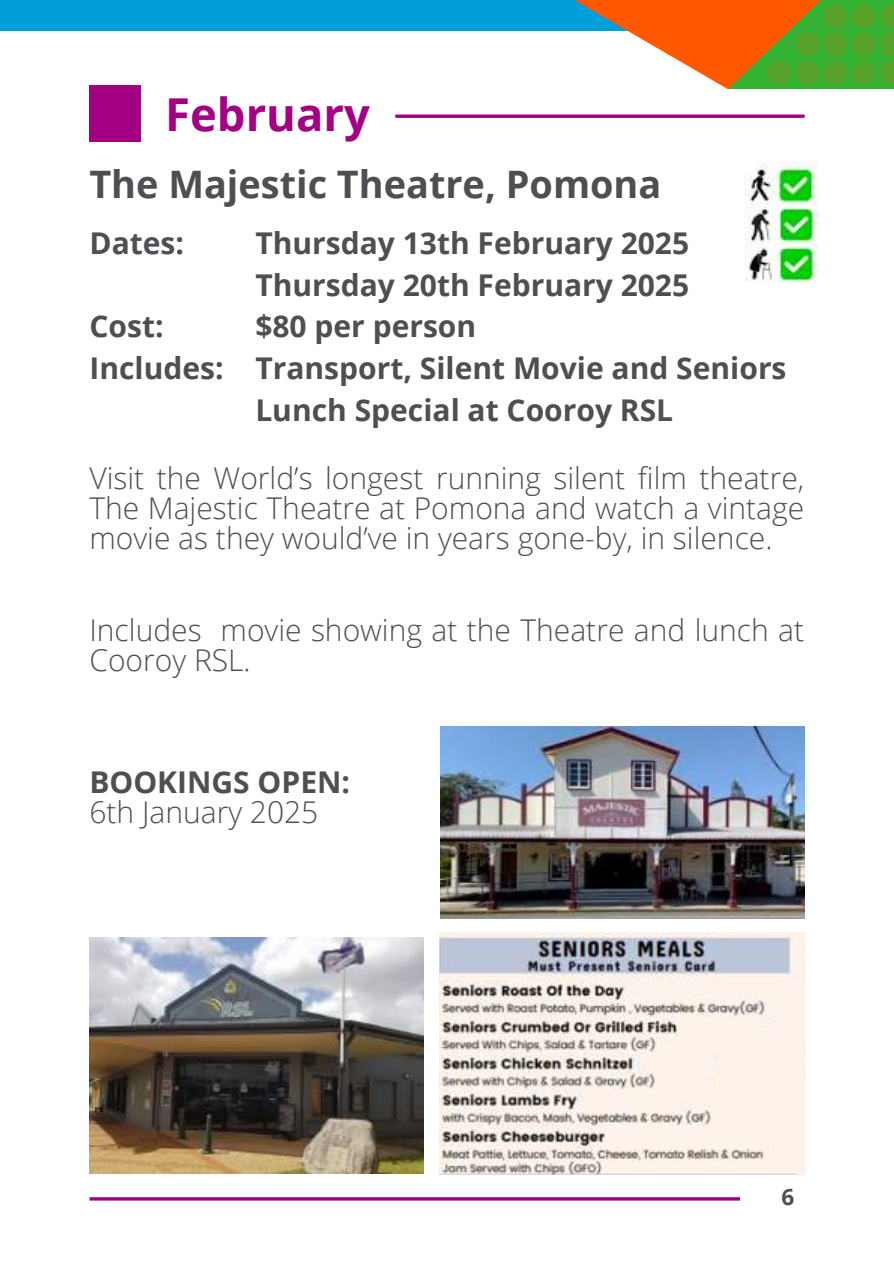
<style>
.page{position:relative;width:894px;height:1264px;background:#fff}
.page>*{position:absolute;margin:0;border:0;box-sizing:border-box;transform-origin:0 0}
.t1{font:700 45.3px "Open Sans";color:#a40084}
.t2{font:700 37.8px "Open Sans";color:#4d4f53}
.t3{font:300 30px/30.3px "Open Sans";color:#4d4f53;text-align:justify}
.t4{font:700 30px/41.7px "Open Sans";color:#4d4f53}
.t5{font:700 22.5px "Open Sans";color:#4d4f53}
</style>
<div class="page">
<hr style="left:89px;top:1197px;width:650px;height:3px;background:#a40084">
<div style="left:0;top:0;width:700px;height:31px;background:#009fda"></div>
<svg style="left:574px;top:0;width:154px;height:89px"></svg>
<svg style="left:728px;top:0;width:165px;height:89px;background:#bc7510"></svg>
<svg style="left:767px;top:0;width:126px;height:84px;background:#5e9e27"></svg>
<div style="left:89px;top:85px;width:52px;height:56px;background:#a40084"></div>
<svg style="left:395px;top:114px;width:409px;height:4px;background:#b12796"></svg>
<img style="left:439px;top:932px;width:366px;height:242px">
<div style="left:718px;top:1025px;width:86px;height:113px;background:#fdf3eb"></div>
<img style="left:441px;top:726px;width:363px;height:192px">
<img style="left:744px;top:161px;width:73px;height:122px">
<img style="left:89px;top:937px;width:334px;height:236px">
<h1 class="t1" style="left:165px;top:83px;width:206px">February</h1>
<p class="t2" style="left:89px;top:157px;width:573px">The Majestic Theatre, Pomona</p>
<p class="t4" style="left:89px;top:221px;width:96px">Dates:</p>
<p class="t4" style="left:89px;top:305px;width:136px">Cost:<br>Includes:</p>
<p class="t4" style="left:255px;top:221px;width:532px">Thursday 13th February 2025<br>Thursday 20th February 2025<br>$80 per person<br>Transport, Silent Movie and Seniors<br>Lunch Special at Cooroy RSL</p>
<p class="t3" style="left:89px;top:462px;width:716px">Visit the World’s longest running silent film theatre, The Majestic Theatre at Pomona and watch a vintage movie as they would’ve in years gone-by, in silence.</p>
<p class="t3" style="left:89px;top:613px;width:716px">Includes movie showing at the Theatre and lunch at<br>Cooroy RSL.</p>
<p class="t4" style="left:89px;top:760px;width:262px">BOOKINGS OPEN:</p>
<p class="t3" style="left:89px;top:796px;width:230px">6th January 2025</p>
<p class="t5" style="left:781px;top:1180px;width:14px">6</p>
</div>
